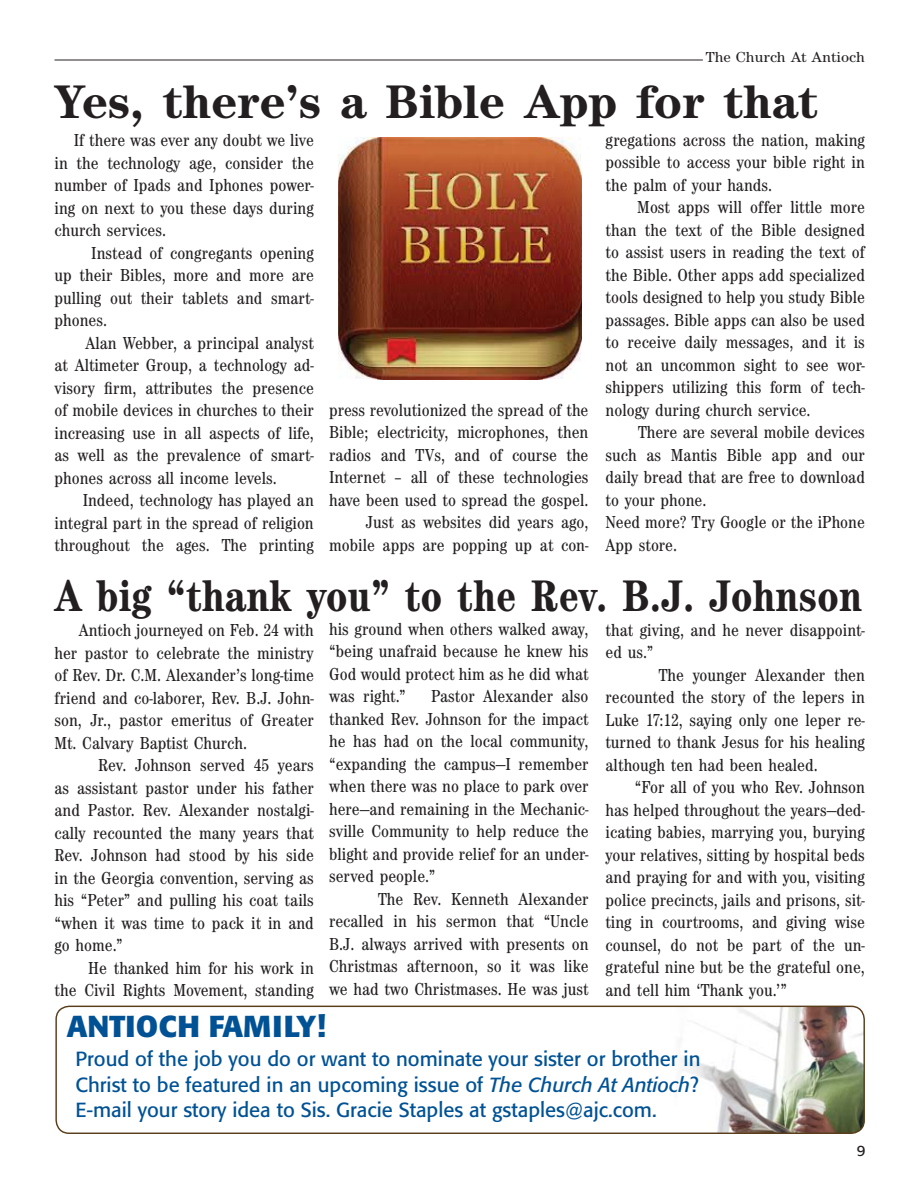
<style>
.page{position:relative;width:918px;height:1188px;background:#fff}
.page>*{position:absolute;margin:0;border:0;box-sizing:border-box;transform-origin:0 0}
.t1{font:700 48.75px "Century Itc T";color:#231f20}
.t2{font:700 condensed 45.75px "Century Itc T";color:#231f20}
.t3{font:700 30px "Formata";color:#005295}
.t4{font:20.25px/25.5px "Formata";color:#005295;text-align:justify}
.t5{font:condensed 18px/22.5px "Century Itc T";color:#231f20;text-align:justify}
.t6{font:15px "Century Itc T";color:#231f20}
.t7{font:15px "Formata";color:#231f20}
.s1{font-style:italic}
</style>
<div class="page">
<hr style="left:54px;top:60px;width:648px;height:1px;background:#231f20">
<img style="left:681px;top:1006px;width:183px;height:127px">
<div style="left:55px;top:1006px;width:809px;height:128px;border:1px solid #5a3e1c;border-radius:13px"></div>
<img style="left:338px;top:137px;width:243px;height:243px">
<p class="t6" style="left:705px;top:52px;width:161px">The Church At Antioch</p>
<p class="t1" style="left:54px;top:83px;width:764px">Yes, there’s a Bible App for that</p>
<p class="t5" style="left:74px;top:130px;width:242px">If there was ever any doubt we live</p>
<p class="t5" style="left:54px;top:153px;width:261px">in the technology age, consider the</p>
<p class="t5" style="left:54px;top:175px;width:261px">number of Ipads and Iphones power-</p>
<p class="t5" style="left:54px;top:198px;width:261px">ing on next to you these days during</p>
<p class="t5" style="left:54px;top:220px;width:113px">church services.</p>
<p class="t5" style="left:91px;top:243px;width:224px">Instead of congregants opening</p>
<p class="t5" style="left:54px;top:265px;width:261px">up their Bibles, more and more are</p>
<p class="t5" style="left:54px;top:288px;width:261px">pulling out their tablets and smart-</p>
<p class="t5" style="left:54px;top:310px;width:54px">phones.</p>
<p class="t5" style="left:85px;top:333px;width:230px">Alan Webber, a principal analyst</p>
<p class="t5" style="left:54px;top:355px;width:261px">at Altimeter Group, a technology ad-</p>
<p class="t5" style="left:54px;top:378px;width:261px">visory firm, attributes the presence</p>
<p class="t5" style="left:54px;top:400px;width:261px">of mobile devices in churches to their</p>
<p class="t5" style="left:54px;top:423px;width:261px">increasing use in all aspects of life,</p>
<p class="t5" style="left:54px;top:445px;width:261px">as well as the prevalence of smart-</p>
<p class="t5" style="left:54px;top:468px;width:224px">phones across all income levels.</p>
<p class="t5" style="left:83px;top:490px;width:233px">Indeed, technology has played an</p>
<p class="t5" style="left:54px;top:513px;width:261px">integral part in the spread of religion</p>
<p class="t5" style="left:54px;top:535px;width:261px">throughout the ages. The printing</p>
<p class="t5" style="left:329px;top:399px;width:261px;text-align:right">press revolutionized the spread of the Bible; electricity, microphones, then radios and TVs, and of course the Internet – all of these technologies have been used to spread the gospel.<br>Just as websites did years ago, mobile apps are popping up at con-</p>
<p class="t5" style="left:605px;top:130px;width:261px">gregations across the nation, making</p>
<p class="t5" style="left:605px;top:152px;width:261px">possible to access your bible right in</p>
<p class="t5" style="left:605px;top:175px;width:168px">the palm of your hands.</p>
<p class="t5" style="left:637px;top:197px;width:229px">Most apps will offer little more</p>
<p class="t5" style="left:605px;top:220px;width:261px">than the text of the Bible designed</p>
<p class="t5" style="left:605px;top:242px;width:261px">to assist users in reading the text of</p>
<p class="t5" style="left:605px;top:265px;width:261px">the Bible. Other apps add specialized</p>
<p class="t5" style="left:605px;top:287px;width:261px">tools designed to help you study Bible</p>
<p class="t5" style="left:605px;top:310px;width:261px">passages. Bible apps can also be used</p>
<p class="t5" style="left:605px;top:332px;width:261px">to receive daily messages, and it is</p>
<p class="t5" style="left:605px;top:355px;width:261px">not an uncommon sight to see wor-</p>
<p class="t5" style="left:605px;top:377px;width:261px">shippers utilizing this form of tech-</p>
<p class="t5" style="left:605px;top:400px;width:206px">nology during church service.</p>
<p class="t5" style="left:638px;top:422px;width:228px">There are several mobile devices</p>
<p class="t5" style="left:605px;top:445px;width:261px">such as Mantis Bible app and our</p>
<p class="t5" style="left:605px;top:467px;width:261px">daily bread that are free to download</p>
<p class="t5" style="left:605px;top:490px;width:102px">to your phone.</p>
<p class="t5" style="left:605px;top:512px;width:261px">Need more? Try Google or the iPhone</p>
<p class="t5" style="left:605px;top:535px;width:73px">App store.</p>
<p class="t2" style="left:54px;top:578px;width:809px">A big “thank you” to the Rev. B.J. Johnson</p>
<p class="t5" style="left:79px;top:620px;width:237px">Antioch journeyed on Feb. 24 with</p>
<p class="t5" style="left:54px;top:642px;width:261px">her pastor to celebrate the ministry</p>
<p class="t5" style="left:54px;top:665px;width:261px">of Rev. Dr. C.M. Alexander’s long-time</p>
<p class="t5" style="left:54px;top:687px;width:261px">friend and co-laborer, Rev. B.J. John-</p>
<p class="t5" style="left:54px;top:710px;width:261px">son, Jr., pastor emeritus of Greater</p>
<p class="t5" style="left:54px;top:732px;width:194px">Mt. Calvary Baptist Church.</p>
<p class="t5" style="left:98px;top:755px;width:217px">Rev. Johnson served 45 years</p>
<p class="t5" style="left:54px;top:777px;width:261px">as assistant pastor under his father</p>
<p class="t5" style="left:54px;top:800px;width:261px">and Pastor. Rev. Alexander nostalgi-</p>
<p class="t5" style="left:54px;top:822px;width:261px">cally recounted the many years that</p>
<p class="t5" style="left:54px;top:845px;width:261px">Rev. Johnson had stood by his side</p>
<p class="t5" style="left:54px;top:867px;width:261px">in the Georgia convention, serving as</p>
<p class="t5" style="left:54px;top:890px;width:261px">his “Peter” and pulling his coat tails</p>
<p class="t5" style="left:54px;top:912px;width:261px">“when it was time to pack it in and</p>
<p class="t5" style="left:54px;top:935px;width:70px">go home.”</p>
<p class="t5" style="left:88px;top:957px;width:227px">He thanked him for his work in</p>
<p class="t5" style="left:54px;top:980px;width:261px">the Civil Rights Movement, standing</p>
<p class="t5" style="left:329px;top:619px;width:261px">his ground when others walked away, “being unafraid because he knew his God would protect him as he did what was right.”</p>
<p class="t5" style="left:431px;top:686px;width:159px">Pastor Alexander also</p>
<p class="t5" style="left:329px;top:709px;width:261px">thanked Rev. Johnson for the impact</p>
<p class="t5" style="left:329px;top:731px;width:261px">he has had on the local community,</p>
<p class="t5" style="left:329px;top:754px;width:261px">“expanding the campus—I remember</p>
<p class="t5" style="left:329px;top:776px;width:261px">when there was no place to park over</p>
<p class="t5" style="left:329px;top:799px;width:261px">here—and remaining in the Mechanic-</p>
<p class="t5" style="left:329px;top:821px;width:261px">sville Community to help reduce the</p>
<p class="t5" style="left:329px;top:844px;width:261px">blight and provide relief for an under-</p>
<p class="t5" style="left:329px;top:866px;width:108px">served people.”</p>
<p class="t5" style="left:378px;top:889px;width:212px">The Rev. Kenneth Alexander</p>
<p class="t5" style="left:329px;top:911px;width:261px">recalled in his sermon that “Uncle</p>
<p class="t5" style="left:329px;top:934px;width:261px">B.J. always arrived with presents on</p>
<p class="t5" style="left:329px;top:956px;width:261px">Christmas afternoon, so it was like</p>
<p class="t5" style="left:329px;top:979px;width:261px">we had two Christmases. He was just</p>
<p class="t3" style="left:67px;top:1013px;width:260px">ANTIOCH FAMILY!</p>
<p class="t5" style="left:605px;top:620px;width:261px">that giving, and he never disappoint-</p>
<p class="t5" style="left:605px;top:642px;width:49px">ed us.”</p>
<p class="t5" style="left:658px;top:665px;width:208px">The younger Alexander then</p>
<p class="t5" style="left:605px;top:687px;width:261px">recounted the story of the lepers in</p>
<p class="t5" style="left:605px;top:710px;width:261px">Luke 17:12, saying only one leper re-</p>
<p class="t5" style="left:605px;top:732px;width:261px">turned to thank Jesus for his healing</p>
<p class="t5" style="left:605px;top:755px;width:214px">although ten had been healed.</p>
<p class="t5" style="left:634px;top:777px;width:232px">“For all of you who Rev. Johnson</p>
<p class="t5" style="left:605px;top:800px;width:261px">has helped throughout the years—ded-</p>
<p class="t5" style="left:605px;top:822px;width:261px">icating babies, marrying you, burying</p>
<p class="t5" style="left:605px;top:845px;width:261px">your relatives, sitting by hospital beds</p>
<p class="t5" style="left:605px;top:867px;width:261px">and praying for and with you, visiting</p>
<p class="t5" style="left:605px;top:890px;width:261px">police precincts, jails and prisons, sit-</p>
<p class="t5" style="left:605px;top:912px;width:261px">ting in courtrooms, and giving wise</p>
<p class="t5" style="left:605px;top:935px;width:261px">counsel, do not be part of the un-</p>
<p class="t5" style="left:605px;top:957px;width:261px">grateful nine but be the grateful one,</p>
<p class="t5" style="left:605px;top:980px;width:183px">and tell him ‘Thank you.’”</p>
<p class="t4" style="left:75px;top:1048px;width:626px">Proud of the job you do or want to nominate your sister or brother in Christ to be featured in an upcoming issue of <span class="s1">The Church At Antioch</span>?<br>E-mail your story idea to Sis. Gracie Staples at gstaples@ajc.com.</p>
<p class="t7" style="left:856px;top:1144px;width:10px">9</p>
</div>
